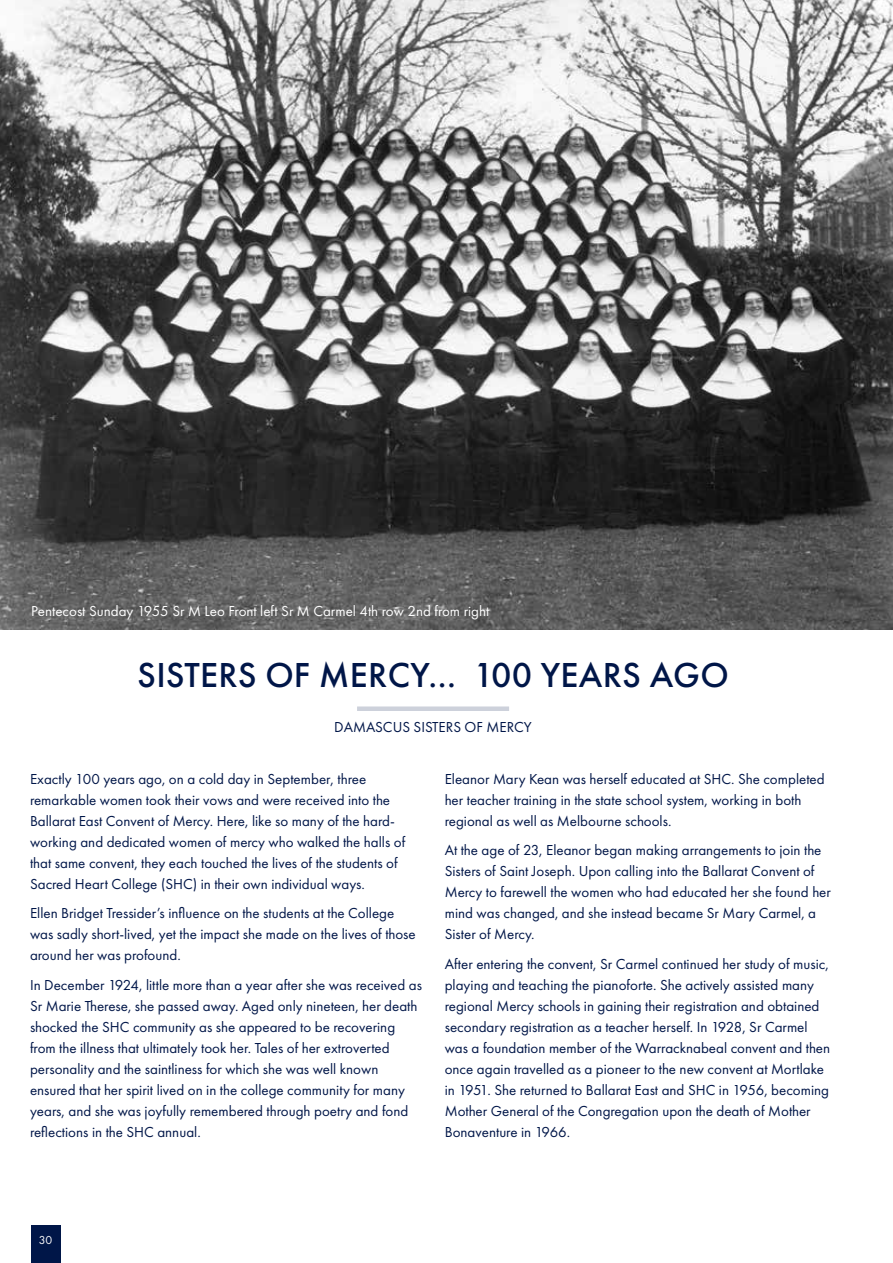
<style>
.page{position:relative;width:893px;height:1263px;background:#fff}
.page>*{position:absolute;margin:0;border:0;box-sizing:border-box;transform-origin:0 0}
.t1{font:500 36px "Futura PT";letter-spacing:.01em;color:#001648}
.t2{font:15px/21px "Futura PT";color:#001648}
.t3{font:15px "Futura PT";color:#fff}
.t4{font:12px "Futura PT";color:#fff}
</style>
<div class="page">
<div style="left:31px;top:1226px;width:30px;height:37px;background:#001648"></div>
<img style="left:0;top:0;width:893px;height:630px">
<div style="left:357px;top:706px;width:152px;height:5px;background:#cdd1db"></div>
<p class="t3" style="left:31px;top:602px;width:460px">Pentecost Sunday 1955 Sr M Leo Front left Sr M Carmel 4th row 2nd from right</p>
<h1 class="t1" style="left:138px;top:653px;width:593px">SISTERS OF MERCY… 100 YEARS AGO</h1>
<p class="t2" style="left:334px;top:716px;width:199px">DAMASCUS SISTERS OF MERCY</p>
<p class="t2" style="left:30px;top:768px;width:377px">Exactly 100 years ago, on a cold day in September, three remarkable women took their vows and were received into the Ballarat East Convent of Mercy. Here, like so many of the hard&shy;working and dedicated women of mercy who walked the halls of that same convent, they each touched the lives of the students of Sacred Heart College (SHC) in their own individual ways.</p>
<p class="t2" style="left:30px;top:902px;width:387px">Ellen Bridget Tressider’s influence on the students at the College was sadly short-lived, yet the impact she made on the lives of those around her was profound.</p>
<p class="t2" style="left:30px;top:974px;width:394px">In December 1924, little more than a year after she was received as Sr Marie Therese, she passed away. Aged only nineteen, her death shocked the SHC community as she appeared to be recovering from the illness that ultimately took her. Tales of her extroverted personality and the saintliness for which she was well known ensured that her spirit lived on in the college community for many years, and she was joyfully remembered through poetry and fond reflections in the SHC annual.</p>
<p class="t2" style="left:445px;top:768px;width:381px">Eleanor Mary Kean was herself educated at SHC. She completed her teacher training in the state school system, working in both regional as well as Melbourne schools.</p>
<p class="t2" style="left:445px;top:839px;width:388px">At the age of 23, Eleanor began making arrangements to join the Sisters of Saint Joseph. Upon calling into the Ballarat Convent of Mercy to farewell the women who had educated her she found her mind was changed, and she instead became Sr Mary Carmel, a Sister of Mercy.</p>
<p class="t2" style="left:445px;top:953px;width:387px">After entering the convent, Sr Carmel continued her study of music, playing and teaching the pianoforte. She actively assisted many regional Mercy schools in gaining their registration and obtained secondary registration as a teacher herself. In 1928, Sr Carmel was a foundation member of the Warracknabeal convent and then once again travelled as a pioneer to the new convent at Mortlake in 1951. She returned to Ballarat East and SHC in 1956, becoming Mother General of the Congregation upon the death of Mother Bonaventure in 1966.</p>
<p class="t4" style="left:39px;top:1232px;width:15px">30</p>
</div>
